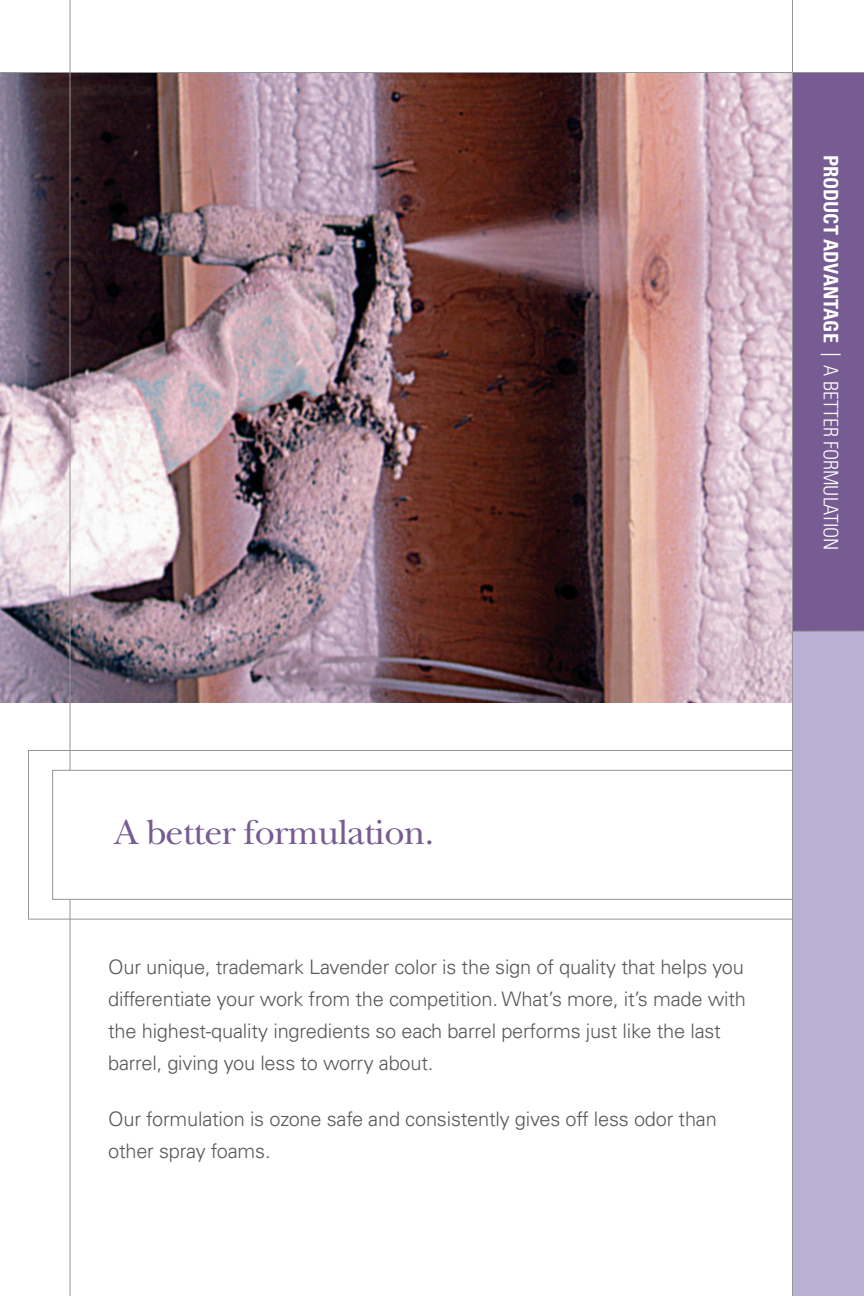
<style>
.page{position:relative;width:864px;height:1296px;background:#fff}
.page>*{position:absolute;margin:0;border:0;box-sizing:border-box;transform-origin:0 0}
.t1{font:36px "New Baskerville Std";letter-spacing:-.02em;color:#765c92}
.t2{font:300 20px/32px "Univers LT Std";letter-spacing:-.01em;color:#57585a}
.t3{font:300 condensed 20px "Univers LT Std";color:#fff}
.s1{font-weight:700}
.s2{font-weight:400}
</style>
<div class="page">
<img style="left:0;top:73px;width:792px;height:630px">
<img style="left:0;top:546px;width:1px;height:750px">
<hr style="left:70px;top:0;width:1px;height:1296px;background:#939598">
<div style="left:28px;top:750px;width:783px;height:170px;border:1px solid #939598"></div>
<div style="left:52px;top:770px;width:758px;height:130px;background:#fff;border:1px solid #939598"></div>
<div style="left:792px;top:72px;width:72px;height:1224px;background:#765c92"></div>
<div style="left:792px;top:631px;width:72px;height:665px;background:#b9b1d6"></div>
<hr style="left:792px;top:0;width:1px;height:1296px;background:#939598">
<hr style="left:793px;top:631px;width:71px;height:1px;background:#939598">
<hr style="left:0;top:72px;width:864px;height:1px;background:#939598">
<p class="t3" style="left:843px;top:155px;width:398px;rotate:90deg"><span class="s1">PRODUCT ADVANTAGE</span> <span class="s2">|</span> A BETTER FORMULATION</p>
<p class="t1" style="left:114px;top:811px;width:321px">A better formulation.</p>
<p class="t2" style="left:108px;top:951px;width:639px">Our unique, trademark Lavender color is the sign of quality that helps you differentiate your work from the competition. What’s more, it’s made with the highest-quality ingredients so each barrel performs just like the last barrel, giving you less to worry about.</p>
<p class="t2" style="left:108px;top:1103px;width:610px">Our formulation is ozone safe and consistently gives off less odor than other spray foams.</p>
</div>
